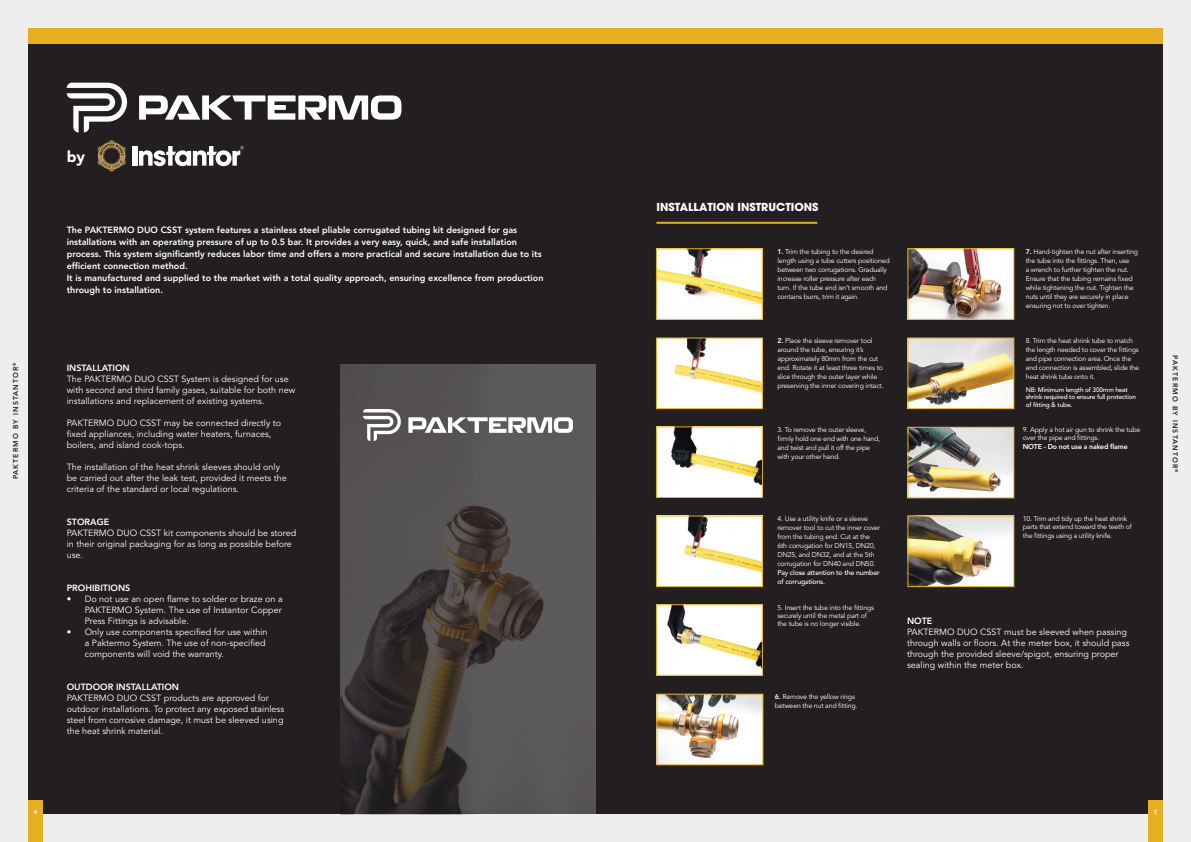
<style>
.page{position:relative;width:1191px;height:842px;background:#fff}
.page>*{position:absolute;margin:0;border:0;box-sizing:border-box;transform-origin:0 0}
.t1{font:900 15.4px "Avenir LT Std";color:#fff}
.t2{font:700 11px "ITC Avant Garde Pro";color:#fff}
.t3{font:9px/11px "Avenir LT Std";color:#fff}
.t4{font:800 9px/12px "Avenir LT Std";color:#fff}
.t5{font:7px/9px "Avenir LT Std";letter-spacing:-.025em;color:#fff}
.t6{font:500 7px/9px "Avenir LT Std";letter-spacing:-.025em;color:#fff}
.t7{font:800 7px "Avenir LT Std";letter-spacing:.15em;color:#231f20}
.t8{font:800 7px "Avenir LT Std";letter-spacing:-.025em;color:#fff}
.t9{font:500 6.5px/7.8px "Avenir LT Std";letter-spacing:-.025em;color:#fff}
.t10{font:800 6px "Avenir LT Std";color:#fff}
.s1{font-weight:800}
</style>
<div class="page">
<div style="left:595px;top:0;width:596px;height:842px;background:#eeeeef"></div>
<div style="left:595px;top:28px;width:567px;height:786px;background:#231f20"></div>
<div style="left:595px;top:28px;width:567px;height:16px;background:#e8ae21"></div>
<div style="left:0;top:0;width:595px;height:842px;background:#eeeeef"></div>
<div style="left:28px;top:28px;width:567px;height:786px;background:#231f20"></div>
<div style="left:28px;top:28px;width:567px;height:16px;background:#e8ae21"></div>
<img style="left:658px;top:339px;width:103px;height:68px">
<div style="left:656px;top:337px;width:107px;height:72px;border:1px solid #e8ae21"></div>
<img style="left:658px;top:428px;width:103px;height:68px">
<div style="left:656px;top:426px;width:107px;height:72px;border:1px solid #e8ae21"></div>
<img style="left:658px;top:517px;width:103px;height:68px">
<div style="left:656px;top:515px;width:107px;height:72px;border:1px solid #e8ae21"></div>
<img style="left:658px;top:606px;width:103px;height:68px">
<div style="left:656px;top:604px;width:107px;height:72px;border:1px solid #e8ae21"></div>
<img style="left:658px;top:696px;width:103px;height:67px">
<div style="left:656px;top:694px;width:107px;height:71px;border:1px solid #e8ae21"></div>
<img style="left:909px;top:339px;width:103px;height:68px">
<div style="left:907px;top:337px;width:107px;height:72px;border:1px solid #e8ae21"></div>
<img style="left:909px;top:429px;width:103px;height:67px">
<div style="left:907px;top:427px;width:107px;height:71px;border:1px solid #e8ae21"></div>
<img style="left:658px;top:250px;width:103px;height:68px">
<div style="left:656px;top:248px;width:107px;height:72px;border:1px solid #e8ae21"></div>
<img style="left:909px;top:250px;width:103px;height:68px">
<div style="left:907px;top:248px;width:107px;height:72px;border:1px solid #e8ae21"></div>
<img style="left:909px;top:517px;width:103px;height:68px">
<div style="left:907px;top:515px;width:107px;height:72px;border:1px solid #e8ae21"></div>
<hr style="left:656px;top:222px;width:161px;height:2px;background:#e8ae21">
<img style="left:340px;top:364px;width:255px;height:450px">
<img style="left:363px;top:409px;width:209px;height:31px">
<div style="left:1148px;top:801px;width:14px;height:41px;background:#e8ae21"></div>
<div style="left:28px;top:801px;width:15px;height:41px;background:#e8ae21"></div>
<svg style="left:67px;top:83px;width:60px;height:49px"></svg>
<svg style="left:139px;top:95px;width:262px;height:25px"></svg>
<div style="left:132px;top:146px;width:5px;height:20px;background:#fff"></div>
<svg style="left:139px;top:146px;width:105px;height:20px"></svg>
<svg style="left:98px;top:140px;width:27px;height:31px"></svg>
<p class="t7" style="left:12px;top:479px;width:118px;rotate:-90deg">PAKTERMO BY INSTANTOR<sup>®</sup></p>
<h1 class="t1" style="left:67px;top:147px;width:20px">by</h1>
<p class="t4" style="left:67px;top:224px;width:478px">The PAKTERMO DUO CSST system features a stainless steel pliable corrugated tubing kit designed for gas installations with an operating pressure of up to 0.5 bar. It provides a very easy, quick, and safe installation process. This system significantly reduces labor time and offers a more practical and secure installation due to its efficient connection method.<br>It is manufactured and supplied to the market with a total quality approach, ensuring excellence from production through to installation.</p>
<p class="t4" style="left:67px;top:362px;width:65px">INSTALLATION</p>
<p class="t3" style="left:67px;top:374px;width:230px">The PAKTERMO DUO CSST System is designed for use with second and third family gases, suitable for both new installations and replacement of existing systems.</p>
<p class="t3" style="left:67px;top:418px;width:216px">PAKTERMO DUO CSST may be connected directly to fixed appliances, including water heaters, furnaces, boilers, and island cook-tops.</p>
<p class="t3" style="left:67px;top:462px;width:222px">The installation of the heat shrink sleeves should only be carried out after the leak test, provided it meets the criteria of the standard or local regulations.</p>
<p class="t4" style="left:67px;top:516px;width:44px">STORAGE</p>
<p class="t3" style="left:67px;top:528px;width:231px">PAKTERMO DUO CSST kit components should be stored in their original packaging for as long as possible before use.</p>
<p class="t4" style="left:67px;top:582px;width:65px">PROHIBITIONS</p>
<p class="t3" style="left:85px;top:594px;width:199px;text-align:justify;text-indent:-18px">• Do not use an open flame to solder or braze on a PAKTERMO System. The use of Instantor Copper Press Fittings is advisable.</p>
<p class="t3" style="left:85px;top:627px;width:184px;text-indent:-18px">• Only use components specified for use within a Paktermo System. The use of non-specified components will void the warranty.</p>
<p class="t4" style="left:67px;top:681px;width:114px">OUTDOOR INSTALLATION</p>
<p class="t3" style="left:67px;top:693px;width:219px">PAKTERMO DUO CSST products are approved for outdoor installations. To protect any exposed stainless steel from corrosive damage, it must be sleeved using the heat shrink material.</p>
<p class="t10" style="left:34px;top:808px;width:5px">4</p>
<h2 class="t2" style="left:656px;top:200px;width:163px">INSTALLATION INSTRUCTIONS</h2>
<p class="t5" style="left:777px;top:247px;width:114px"><span class="s1">1.</span> Trim the tubing to the desired length using a tube cutters positioned between two corrugations. Gradually increase roller pressure after each turn. If the tube end isn’t smooth and contains burrs, trim it again.</p>
<p class="t5" style="left:1025px;top:247px;width:114px"><span class="s1">7.</span> Hand-tighten the nut after inserting the tube into the fittings. Then, use<br>a wrench to further tighten the nut.<br>Ensure that the tubing remains fixed while tightening the nut. Tighten the nuts until they are securely in place ensuring not to over tighten.</p>
<p class="t5" style="left:1025px;top:336px;width:115px">8. Trim the heat shrink tube to match the length needed to cover the fittings and pipe connection area. Once the end connection is assembled, slide the heat shrink tube onto it.</p>
<p class="t9" style="left:1025px;top:386px;width:112px">NB: Minimum length of 300mm heat shrink required to ensure full protection of fitting &amp; tube.</p>
<p class="t5" style="left:1023px;top:426px;width:119px;line-height:8.4px">9. Apply a hot air gun to shrink the tube over the pipe and fittings.</p>
<p class="t8" style="left:1023px;top:442px;width:106px">NOTE - Do not use a naked flame</p>
<p class="t5" style="left:777px;top:336px;width:108px"><span class="s1">2.</span> Place the sleeve remover tool around the tube, ensuring it’s approximately 80mm from the cut end. Rotate it at least three times to slice through the outer layer while preserving the inner covering intact.</p>
<p class="t5" style="left:777px;top:425px;width:104px">3. To remove the outer sleeve, firmly hold one end with one hand, and twist and pull it off the pipe with your other hand.</p>
<p class="t5" style="left:777px;top:514px;width:104px">4. Use a utility knife or a sleeve remover tool to cut the inner cover from the tubing end. Cut at the<br>6th corrugation for DN15, DN20,<br>DN25, and DN32, and at the 5th corrugation for DN40 and DN50.</p>
<p class="t6" style="left:777px;top:568px;width:104px">Pay close attention to the number of corrugations.</p>
<p class="t5" style="left:777px;top:603px;width:98px;line-height:8.4px">5. Insert the tube into the fittings securely until the metal part of the tube is no longer visible.</p>
<p class="t5" style="left:774px;top:692px;width:84px"><span class="s1">6.</span> Remove the yellow rings between the nut and fitting.</p>
<p class="t5" style="left:1023px;top:514px;width:111px;line-height:8.4px">10. Trim and tidy up the heat shrink parts that extend toward the teeth of the fittings using a utility knife.</p>
<p class="t4" style="left:907px;top:615px;width:27px">NOTE</p>
<p class="t3" style="left:907px;top:627px;width:224px">PAKTERMO DUO CSST must be sleeved when passing through walls or floors. At the meter box, it should pass through the provided sleeve/spigot, ensuring proper sealing within the meter box.</p>
<p class="t7" style="left:1179px;top:355px;width:118px;rotate:90deg">PAKTERMO BY INSTANTOR<sup>®</sup></p>
<p class="t10" style="left:1153px;top:808px;width:5px">5</p>
</div>
